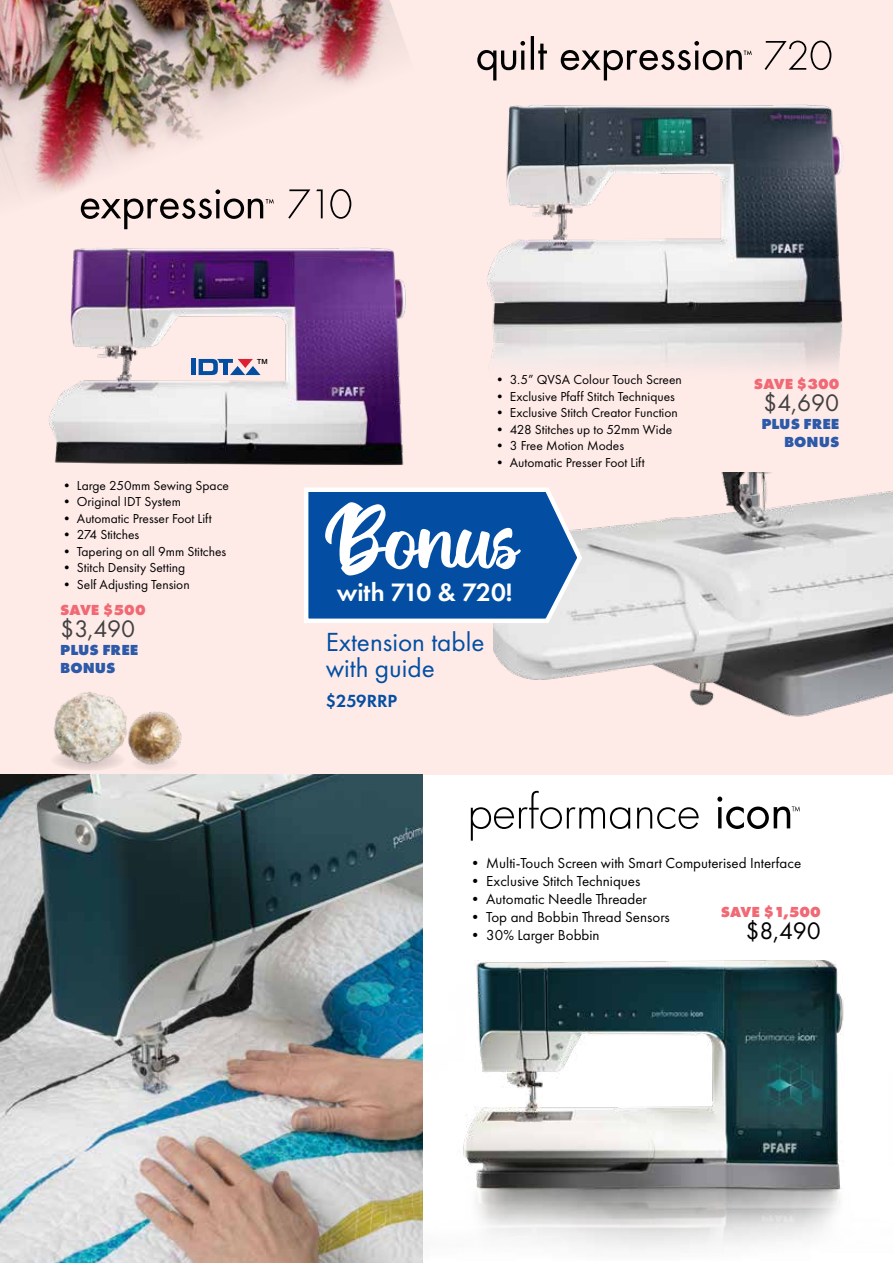
<style>
.page{position:relative;width:893px;height:1263px;background:#fff}
.page>*{position:absolute;margin:0;border:0;box-sizing:border-box;transform-origin:0 0}
.t1{font:90.15px "Ontel";color:#fff}
.t2{font:27.15px/26.1px "Futura PT";color:#034ea2}
.t3{font:600 26.1px "Futura PT";color:#fff}
.t4{font:24.75px "Futura PT";color:#414042}
.t5{font:24.75px "Futura PT";color:#000}
.t6{font:600 18.15px "Futura PT";color:#034ea2}
.t7{font:800 15.15px "Futura PT";color:#f16974}
.t8{font:800 15.15px/18px "Futura PT";color:#2d59a9}
.t9{font:15px "Futura PT";color:#000}
.t10{font:13.5px "Futura PT";color:#000}
.t11{font:500 7.05px "Helvetica Neue";color:#000}
</style>
<div class="page">
<div style="left:0;top:0;width:893px;height:774px;background:#feebe8"></div>
<img style="left:48px;top:247px;width:358px;height:219px">
<svg style="left:124px;top:221px;width:4px;height:8px"></svg>
<img style="left:487px;top:104px;width:356px;height:264px">
<img style="left:422px;top:960px;width:422px;height:301px">
<svg style="left:471px;top:791px;width:159px;height:50px"></svg>
<svg style="left:637px;top:807px;width:62px;height:22px"></svg>
<svg style="left:717px;top:796px;width:83px;height:33px"></svg>
<img style="left:0;top:774px;width:422px;height:489px">
<img style="left:493px;top:472px;width:400px;height:245px">
<svg style="left:477px;top:36px;width:275px;height:44px"></svg>
<svg style="left:765px;top:41px;width:66px;height:29px"></svg>
<svg style="left:304px;top:485px;width:281px;height:140px;background:#306cb0"></svg>
<img style="left:0;top:0;width:403px;height:221px">
<img style="left:20px;top:691px;width:193px;height:129px">
<p class="t11" style="left:257px;top:356px;width:12px">TM</p>
<p class="t10" style="left:60px;top:477px;width:170px">• Large 250mm Sewing Space</p>
<p class="t10" style="left:60px;top:494px;width:122px">• Original IDT System</p>
<p class="t10" style="left:60px;top:510px;width:153px">• Automatic Presser Foot Lift</p>
<p class="t10" style="left:60px;top:527px;width:81px">• 274 Stitches</p>
<p class="t10" style="left:60px;top:543px;width:168px">• Tapering on all 9mm Stitches</p>
<p class="t10" style="left:60px;top:560px;width:126px">• Stitch Density Setting</p>
<p class="t10" style="left:60px;top:576px;width:131px">• Self Adjusting Tension</p>
<p class="t7" style="left:60px;top:600px;width:87px">SAVE $500</p>
<h3 class="t4" style="left:60px;top:614px;width:76px">$3,490</h3>
<p class="t8" style="left:60px;top:641px;width:79px">PLUS FREE<br>BONUS</p>
<p class="t10" style="left:493px;top:372px;width:190px">• 3.5” QVSA Colour Touch Screen</p>
<p class="t10" style="left:493px;top:388px;width:183px">• Exclusive Pfaff Stitch Techniques</p>
<p class="t10" style="left:493px;top:405px;width:186px">• Exclusive Stitch Creator Function</p>
<p class="t10" style="left:493px;top:421px;width:180px">• 428 Stitches up to 52mm Wide</p>
<p class="t10" style="left:493px;top:438px;width:132px">• 3 Free Motion Modes</p>
<p class="t10" style="left:493px;top:454px;width:153px">• Automatic Presser Foot Lift</p>
<h1 class="t1" style="left:326px;top:485px;width:195px">Bonus</h1>
<h3 class="t3" style="left:337px;top:576px;width:177px">with 710 &amp; 720!</h3>
<h2 class="t2" style="left:326px;top:629px;width:160px">Extension table with guide</h2>
<h3 class="t6" style="left:326px;top:689px;width:73px">$259RRP</h3>
<p class="t7" style="left:754px;top:374px;width:87px">SAVE $300</p>
<h3 class="t4" style="left:763px;top:388px;width:78px">$4,690</h3>
<p class="t8" style="left:761px;top:415px;width:79px;text-align:right">PLUS FREE<br>BONUS</p>
<p class="t9" style="left:468px;top:854px;width:335px">• Multi-Touch Screen with Smart Computerised Interface</p>
<p class="t9" style="left:468px;top:872px;width:174px">• Exclusive Stitch Techniques</p>
<p class="t9" style="left:468px;top:890px;width:181px">• Automatic Needle Threader</p>
<p class="t9" style="left:468px;top:908px;width:204px">• Top and Bobbin Thread Sensors</p>
<p class="t9" style="left:468px;top:926px;width:133px">• 30% Larger Bobbin</p>
<p class="t7" style="left:721px;top:902px;width:102px">SAVE $1,500</p>
<h3 class="t5" style="left:745px;top:916px;width:77px">$8,490</h3>
</div>
